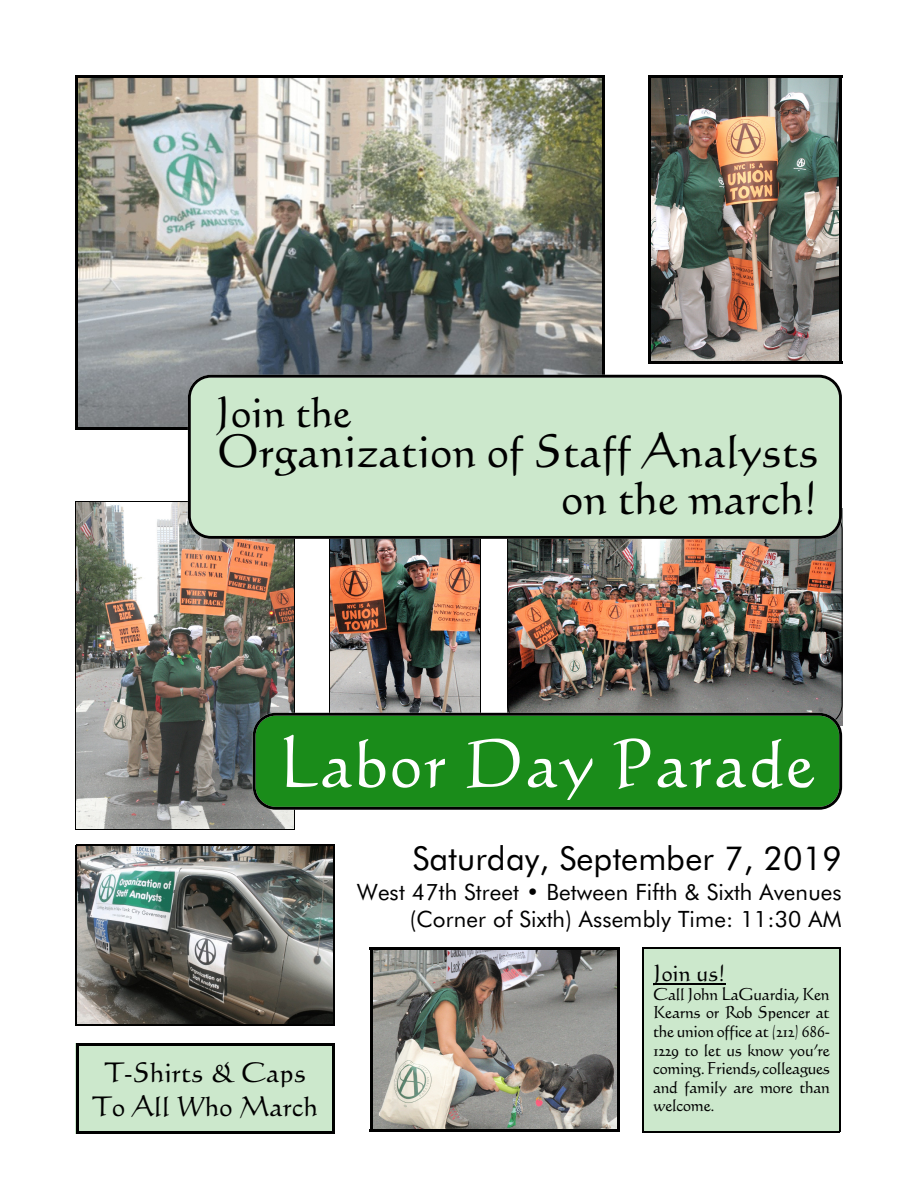
<style>
.page{position:relative;width:918px;height:1188px;background:#fff}
.page>*{position:absolute;margin:0;border:0;box-sizing:border-box;transform-origin:0 0}
.t1{font:66px "Calligraphic 421 BT Roman B";letter-spacing:.035em;color:#fff}
.t2{font:45px/47px "Calligraphic 421 BT Roman B";letter-spacing:.005em;color:#000;text-align:right}
.t3{font:42px "Calligraphic 421 BT Roman B";color:#000}
.t4{font:33px "Futura BT";letter-spacing:.005em;color:#000}
.t5{font:27px/33.5px "Calligraphic 421 BT Roman B";letter-spacing:.01em;color:#000;text-align:center}
.t6{font:22.5px/26.8px "Futura BT";letter-spacing:.005em;color:#000;text-align:right}
.t7{font:22.5px "Calligraphic 421 BT Roman B";letter-spacing:.005em;color:#000}
.t8{font:16.5px/18.6px "Calligraphic 421 BT Roman B";letter-spacing:-.02em;color:#000;text-align:justify}
</style>
<div class="page">
<img style="left:78px;top:78px;width:524px;height:349px">
<hr style="left:76px;top:76px;width:2px;height:354px;background:#000">
<hr style="left:602px;top:76px;width:3px;height:354px;background:#000">
<hr style="left:76px;top:76px;width:528px;height:2px;background:#000">
<hr style="left:76px;top:427px;width:528px;height:3px;background:#000">
<img style="left:651px;top:78px;width:189px;height:283px">
<hr style="left:648px;top:76px;width:3px;height:288px;background:#000">
<hr style="left:840px;top:76px;width:2px;height:288px;background:#000">
<hr style="left:648px;top:76px;width:194px;height:2px;background:#000">
<hr style="left:648px;top:361px;width:194px;height:3px;background:#000">
<img style="left:76px;top:501px;width:219px;height:329px">
<img style="left:508px;top:522px;width:334px;height:204px">
<div style="left:643px;top:948px;width:197px;height:184px;background:#cce8cc"></div>
<hr style="left:653px;top:984px;width:73px;height:1px;background:#000">
<hr style="left:643px;top:948px;width:1px;height:184px;background:#000">
<hr style="left:839px;top:948px;width:1px;height:184px;background:#000">
<hr style="left:643px;top:948px;width:197px;height:1px;background:#000">
<hr style="left:643px;top:1131px;width:197px;height:1px;background:#000">
<img style="left:77px;top:846px;width:256px;height:178px">
<hr style="left:76px;top:845px;width:1px;height:180px;background:#000">
<hr style="left:333px;top:845px;width:2px;height:180px;background:#000">
<hr style="left:76px;top:845px;width:258px;height:1px;background:#000">
<hr style="left:76px;top:1024px;width:258px;height:2px;background:#000">
<img style="left:330px;top:539px;width:151px;height:174px">
<img style="left:373px;top:950px;width:244px;height:179px">
<hr style="left:370px;top:947px;width:3px;height:184px;background:#000">
<hr style="left:617px;top:947px;width:3px;height:184px;background:#000">
<hr style="left:370px;top:947px;width:250px;height:3px;background:#000">
<hr style="left:370px;top:1129px;width:250px;height:3px;background:#000">
<div style="left:254px;top:714px;width:587px;height:94px;background:#1a8c1a;border-radius:22px"></div>
<div style="left:253px;top:713px;width:589px;height:97px;border:3px solid #000;border-radius:22px"></div>
<div style="left:76px;top:1043px;width:259px;height:91px;background:#cce8cc"></div>
<hr style="left:76px;top:1043px;width:2px;height:91px;background:#000">
<hr style="left:332px;top:1043px;width:3px;height:91px;background:#000">
<hr style="left:76px;top:1043px;width:259px;height:3px;background:#000">
<hr style="left:76px;top:1131px;width:259px;height:3px;background:#000">
<div style="left:189px;top:376px;width:652px;height:161px;background:#cce8cc;border-radius:22px"></div>
<div style="left:188px;top:375px;width:654px;height:164px;border:3px solid #000;border-radius:22px"></div>
<h3 class="t3" style="left:216px;top:395px;width:137px">Join the</h3>
<h2 class="t2" style="left:217px;top:432px;width:603px">Organization of Staff Analysts on the march!</h2>
<h1 class="t1" style="left:278px;top:737px;width:538px">Labor Day Parade</h1>
<h3 class="t5" style="left:93px;top:1059px;width:227px">T-Shirts &amp; Caps<br>To All Who March</h3>
<h3 class="t4" style="left:413px;top:845px;width:431px">Saturday, September 7, 2019</h3>
<h3 class="t6" style="left:357px;top:881px;width:486px">West 47th Street • Between Fifth &amp; Sixth Avenues (Corner of Sixth) Assembly Time: 11:30 AM</h3>
<h3 class="t7" style="left:653px;top:964px;width:74px">Join us!</h3>
<p class="t8" style="left:653px;top:986px;width:178px">Call John LaGuardia, Ken Kearns or Rob Spencer at the union office at (212) 686- 1229 to let us know you’re coming.Friends, colleagues and family are more than welcome.</p>
</div>
